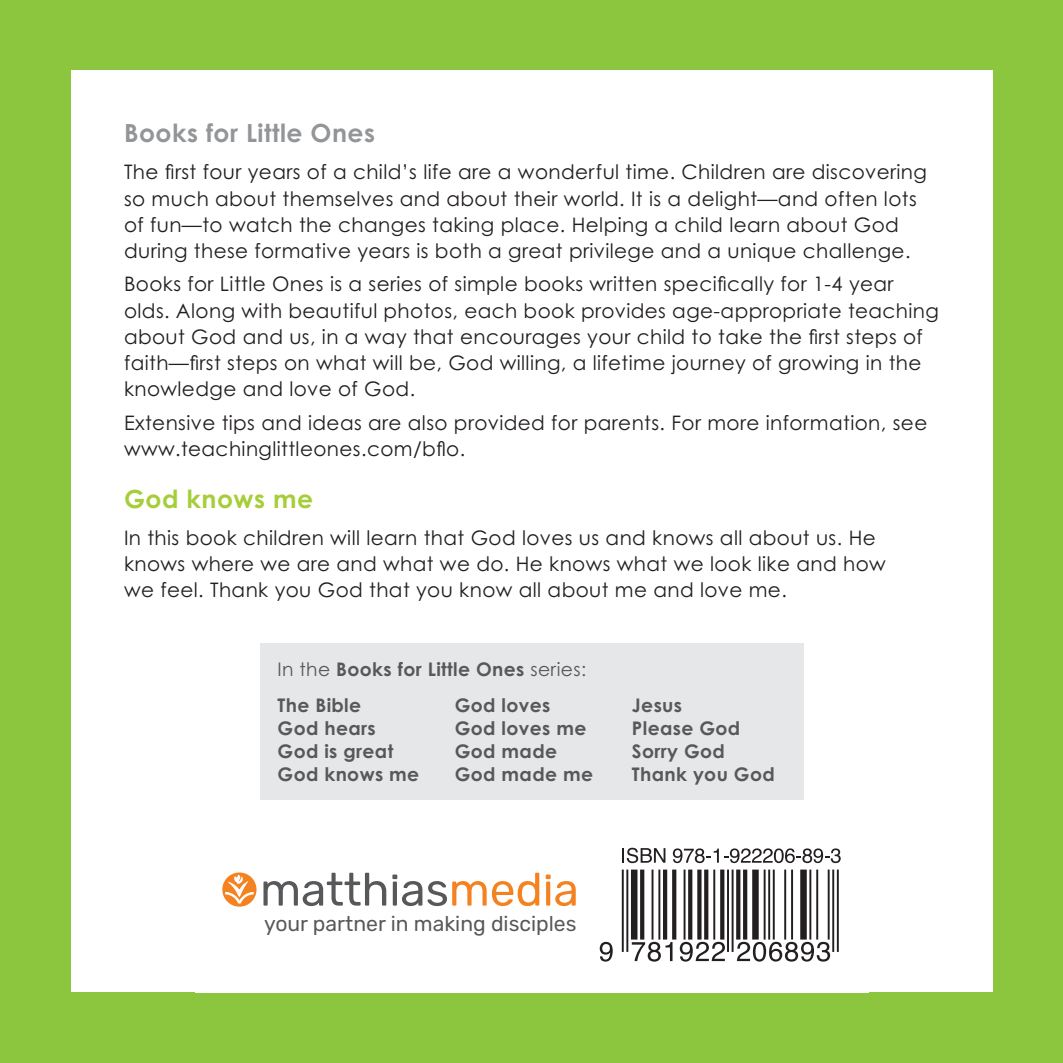
<style>
.page{position:relative;width:1063px;height:1063px;background:#8bc63e}
.page>*{position:absolute;margin:0;border:0;box-sizing:border-box;transform-origin:0 0}
.t1{font:700 25px "Century Gothic Pro";color:#939598}
.t2{font:700 25px "Century Gothic Pro";color:#a6ce39}
.t3{font:21.25px "Rubik";color:#57585a}
.t4{font:20px/26.2px "Century Gothic Pro";letter-spacing:.02em;color:#231f20}
.t5{font:700 18.75px/35.5px "Century Gothic Pro";letter-spacing:.02em;color:#57585a}
.s1{font-weight:400}
</style>
<div class="page">
<div style="left:71px;top:71px;width:921px;height:921px;background:#fff"></div>
<div style="left:260px;top:644px;width:543px;height:156px;background:#e6e7e9"></div>
<svg style="left:263px;top:873px;width:123px;height:33px"></svg>
<svg style="left:392px;top:873px;width:147px;height:33px"></svg>
<svg style="left:546px;top:875px;width:30px;height:31px"></svg>
<svg style="left:222px;top:872px;width:35px;height:35px"></svg>
<hr style="left:626px;top:870px;width:2px;height:82px;background:#231f20">
<hr style="left:622px;top:870px;width:2px;height:82px;background:#231f20">
<div style="left:631px;top:870px;width:6px;height:70px;background:#231f20"></div>
<svg style="left:640px;top:870px;width:4px;height:70px"></svg>
<hr style="left:658px;top:870px;width:2px;height:70px;background:#231f20">
<hr style="left:652px;top:870px;width:1px;height:70px;background:#231f20">
<svg style="left:672px;top:870px;width:4px;height:70px"></svg>
<hr style="left:663px;top:870px;width:4px;height:70px;background:#231f20">
<hr style="left:684px;top:870px;width:1px;height:70px;background:#231f20">
<svg style="left:704px;top:870px;width:4px;height:70px"></svg>
<svg style="left:697px;top:870px;width:4px;height:70px"></svg>
<svg style="left:688px;top:870px;width:4px;height:70px"></svg>
<hr style="left:713px;top:870px;width:2px;height:70px;background:#231f20">
<svg style="left:720px;top:870px;width:4px;height:70px"></svg>
<hr style="left:732px;top:870px;width:2px;height:82px;background:#231f20">
<hr style="left:727px;top:870px;width:2px;height:82px;background:#231f20">
<svg style="left:743px;top:870px;width:4px;height:70px"></svg>
<svg style="left:736px;top:870px;width:4px;height:70px"></svg>
<div style="left:752px;top:870px;width:7px;height:70px;background:#231f20"></div>
<hr style="left:791px;top:870px;width:2px;height:70px;background:#231f20">
<hr style="left:784px;top:870px;width:2px;height:70px;background:#231f20">
<hr style="left:773px;top:870px;width:2px;height:70px;background:#231f20">
<hr style="left:768px;top:870px;width:2px;height:70px;background:#231f20">
<hr style="left:764px;top:870px;width:2px;height:70px;background:#231f20">
<div style="left:800px;top:870px;width:7px;height:70px;background:#231f20"></div>
<hr style="left:837px;top:870px;width:2px;height:82px;background:#231f20">
<hr style="left:832px;top:870px;width:2px;height:82px;background:#231f20">
<hr style="left:828px;top:870px;width:2px;height:70px;background:#231f20">
<hr style="left:816px;top:870px;width:2px;height:70px;background:#231f20">
<hr style="left:809px;top:870px;width:2px;height:70px;background:#231f20">
<svg style="left:600px;top:942px;width:13px;height:20px"></svg>
<svg style="left:632px;top:942px;width:40px;height:20px"></svg>
<svg style="left:680px;top:942px;width:45px;height:20px"></svg>
<svg style="left:737px;top:942px;width:93px;height:20px"></svg>
<svg style="left:622px;top:848px;width:43px;height:15px"></svg>
<svg style="left:673px;top:848px;width:168px;height:15px"></svg>
<p class="t1" style="left:124px;top:118px;width:253px">Books for Little Ones</p>
<p class="t4" style="left:124px;top:159px;width:804px">The first four years of a child’s life are a wonderful time. Children are discovering so much about themselves and about their world. It is a delight—and often lots of fun—to watch the changes taking place. Helping a child learn about God during these formative years is both a great privilege and a unique challenge.</p>
<p class="t4" style="left:124px;top:271px;width:816px">Books for Little Ones is a series of simple books written specifically for 1-4 year olds. Along with beautiful photos, each book provides age-appropriate teaching about God and us, in a way that encourages your child to take the first steps of faith—first steps on what will be, God willing, a lifetime journey of growing in the knowledge and love of God.</p>
<p class="t4" style="left:124px;top:409px;width:805px">Extensive tips and ideas are also provided for parents. For more information, see www.teachinglittleones.com/bflo.</p>
<p class="t2" style="left:124px;top:483px;width:190px">God knows me</p>
<p class="t4" style="left:124px;top:524px;width:763px">In this book children will learn that God loves us and knows all about us. He knows where we are and what we do. He knows what we look like and how we feel. Thank you God that you know all about me and love me.</p>
<p class="t5" style="left:278px;top:651px;width:310px"><span class="s1">In the</span> Books for Little Ones <span class="s1">series:<br></span>The Bible</p>
<p class="t5" style="left:455px;top:687px;width:97px">God loves</p>
<p class="t5" style="left:632px;top:687px;width:52px">Jesus</p>
<p class="t5" style="left:278px;top:710px;width:100px">God hears</p>
<p class="t5" style="left:455px;top:710px;width:161px">God loves me P</p>
<p class="t5" style="left:643px;top:710px;width:99px">lease God</p>
<p class="t5" style="left:278px;top:733px;width:117px">God is great</p>
<p class="t5" style="left:455px;top:733px;width:146px">God made S</p>
<p class="t5" style="left:642px;top:733px;width:84px">orry God</p>
<p class="t5" style="left:278px;top:756px;width:143px">God knows me</p>
<p class="t5" style="left:455px;top:756px;width:163px">God made me T</p>
<p class="t5" style="left:640px;top:756px;width:136px">hank you God</p>
<p class="t3" style="left:264px;top:912px;width:314px">your partner in making disciples</p>
</div>
